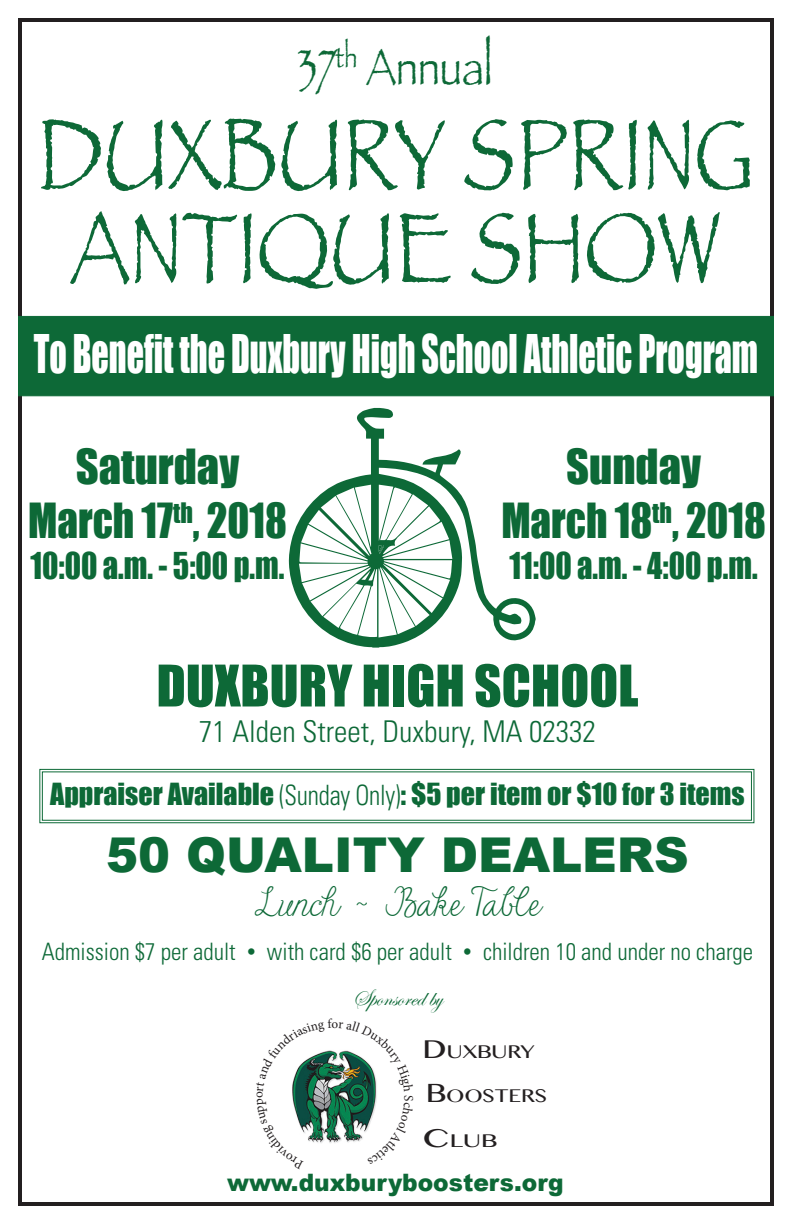
<style>
.page{position:relative;width:792px;height:1224px;background:#fff}
.page>*{position:absolute;margin:0;border:0;box-sizing:border-box;transform-origin:0 0}
.t1{font:103.7px "Papyrus";color:#0d6937;scale:.77 1}
.t2{font:53px "Impact";color:#0d6937}
.t3{font:51.8px "Papyrus";color:#0d6937;scale:.77 1}
.t4{font:49px "Impact";color:#fff;scale:.69 1}
.t5{font:900 48px "Arial";color:#0d6937}
.t6{font:44.5px "Impact";color:#0d6937;scale:.92 1}
.t7{font:44.5px "Impact";color:#0d6937}
.t8{font:36px "Janda Cheerful Script";color:#0d6937}
.t9{font:34px "Impact";color:#0d6937;scale:.9 1}
.t10{font:300 condensed 30px "Univers";color:#0d6937}
.t11{font:28px "Impact";color:#0d6937}
.t12{font:300 condensed 24px "Univers";color:#0d6937}
.t13{font:900 24px "Arial";color:#0d6937}
.t14{font:24px "Edwardian Script ITC";color:#0d6937}
.t15{font:18.4px "Myanmar MN";color:#231f20;scale:1.16 1}
.t16{font:18.4px "Myanmar MN";color:#231f20;scale:1.17 1}
.t17{font:18.4px "Myanmar MN";color:#231f20;scale:1.31 1}
.s1{font-family:"Univers";font-weight:300;font-stretch:condensed}
.s2{font-size:18px}
.s3{font-size:26.3px}
</style>
<div class="page">
<div style="left:18px;top:18px;width:756px;height:1188px;border:4px solid #231f20"></div>
<div style="left:18px;top:316px;width:756px;height:80px;background:#0d6937;border:1px solid #0d6937"></div>
<svg style="left:289px;top:408px;width:247px;height:240px"></svg>
<svg style="left:379px;top:545px;width:5px;height:9px"></svg>
<svg style="left:39px;top:769px;width:715px;height:54px"></svg>
<div style="left:42px;top:772px;width:710px;height:49px;border:1px solid #0d6937"></div>
<svg style="left:292px;top:1050px;width:85px;height:93px"></svg>
<p class="t3" style="left:298px;top:36px;width:254px">37<sup>th</sup> Annual</p>
<p class="t1" style="left:37px;top:92px;width:932px">DUXBURY SPRING</p>
<p class="t1" style="left:70px;top:185px;width:845px">ANTIQUE SHOW</p>
<p class="t4" style="left:34px;top:324px;width:1051px">To Benefit the Duxbury High School Athletic Program</p>
<p class="t7" style="left:76px;top:440px;width:165px">Saturday</p>
<p class="t6" style="left:28px;top:493px;width:283px">March 17<sup>th</sup>, 2018</p>
<p class="t9" style="left:30px;top:544px;width:284px">10:00 a.m. - 5:00 p.m.</p>
<p class="t7" style="left:566px;top:440px;width:136px">Sunday</p>
<p class="t6" style="left:501px;top:493px;width:289px">March 18<sup>th</sup>, 2018</p>
<p class="t9" style="left:510px;top:544px;width:277px">11:00 a.m. - 4:00 p.m.</p>
<p class="t2" style="left:157px;top:653px;width:483px">DUXBURY HIGH SCHOOL</p>
<p class="t10" style="left:199px;top:714px;width:398px">71 Alden Street, Duxbury, MA 02332</p>
<p class="t11" style="left:50px;top:777px;width:696px">Appraiser Available <span class="s1">(Sunday Only)</span>: $5 per item or $10 for 3 items</p>
<p class="t5" style="left:106px;top:821px;width:584px">50 QUALITY DEALERS</p>
<p class="t8" style="left:255px;top:882px;width:287px">Lunch ~ Bake Table</p>
<p class="t12" style="left:42px;top:938px;width:713px">Admission $7 per adult <span class="s2">•</span> with card $6 per adult <span class="s2">•</span> children 10 and under no charge</p>
<p class="t14" style="left:352px;top:985px;width:92px">Sponsored by</p>
<p class="t16" style="left:423px;top:1041px;width:97px"><span class="s3">D</span>UXBURY</p>
<p class="t15" style="left:426px;top:1085px;width:106px"><span class="s3">B</span>OOSTERS</p>
<p class="t17" style="left:423px;top:1130px;width:58px"><span class="s3">C</span>LUB</p>
<p class="t13" style="left:227px;top:1165px;width:338px">www.duxburyboosters.org</p>
</div>
